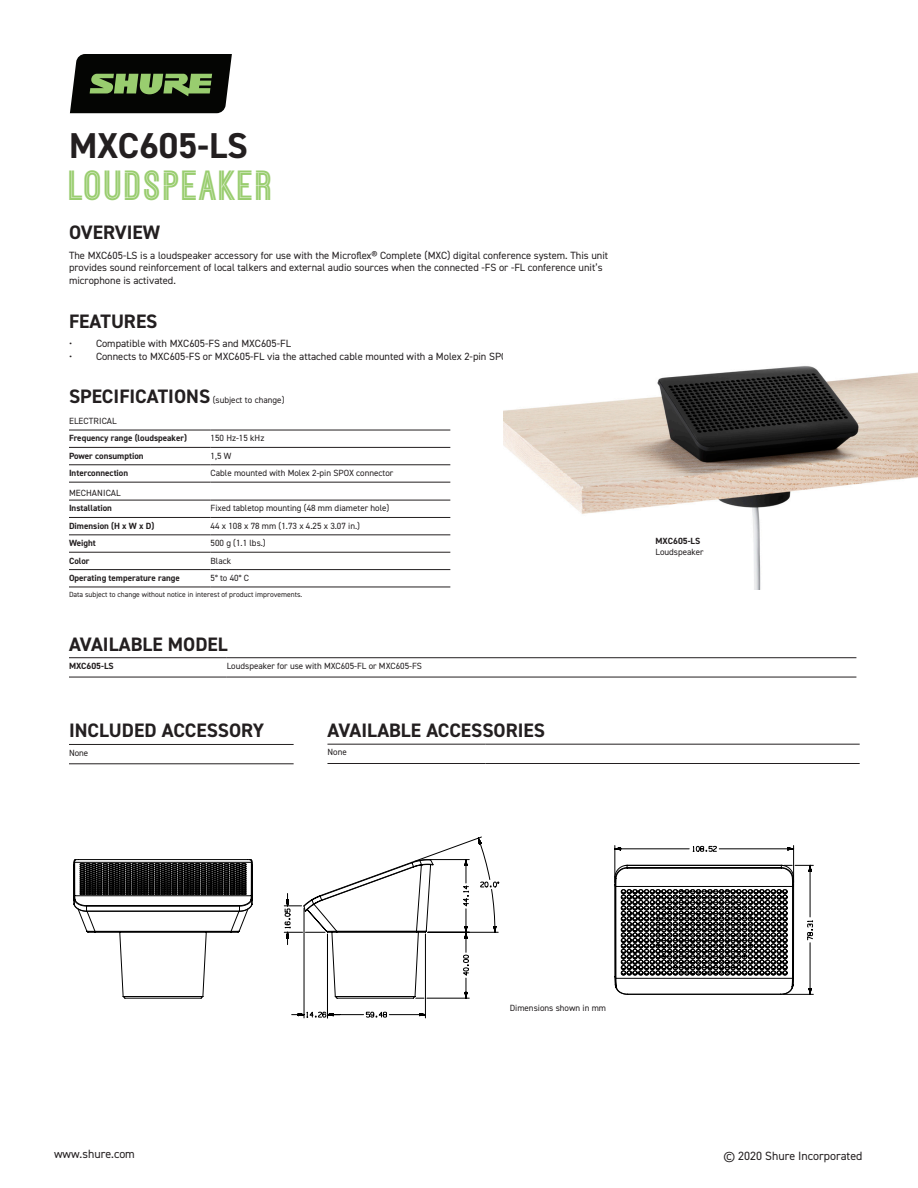
<style>
.page{position:relative;width:918px;height:1188px;background:#fff}
.page>*{position:absolute;margin:0;border:0;box-sizing:border-box;transform-origin:0 0}
.t1{font:36px "Ostrich Proper Inline Open";letter-spacing:.055em;color:#99cd6f}
.t2{font:700 36px "DIN2014";color:#231f20}
.t3{font:700 19.5px "DIN2014";color:#231f20}
.t4{font:12px "DIN2014";color:#231f20}
.t5{font:10.5px "DIN2014";color:#231f20}
.spec1_value{font:9px "DIN2014";color:#231f20}
.t6{font:700 9px "DIN2014";color:#231f20}
.spec1_value-2{font:7.5px "DIN2014";color:#231f20}
.s1{font-weight:700;font-size:19.5px}
</style>
<div class="page">
<svg style="left:70px;top:54px;width:162px;height:59px;background:#2c3723"></svg>
<img style="left:503px;top:366px;width:414px;height:223px">
<hr style="left:327px;top:744px;width:158px;height:1px;background:#231f20">
<hr style="left:485px;top:744px;width:375px;height:1px;background:#231f20">
<hr style="left:327px;top:763px;width:158px;height:1px;background:#231f20">
<hr style="left:485px;top:763px;width:375px;height:1px;background:#231f20">
<hr style="left:69px;top:430px;width:142px;height:1px;background:#231f20">
<hr style="left:211px;top:430px;width:239px;height:1px;background:#231f20">
<hr style="left:69px;top:500px;width:142px;height:1px;background:#231f20">
<hr style="left:211px;top:500px;width:239px;height:1px;background:#231f20">
<hr style="left:69px;top:517px;width:142px;height:1px;background:#231f20">
<hr style="left:211px;top:517px;width:239px;height:1px;background:#231f20">
<hr style="left:69px;top:534px;width:142px;height:1px;background:#231f20">
<hr style="left:69px;top:552px;width:142px;height:1px;background:#231f20">
<hr style="left:69px;top:569px;width:142px;height:1px;background:#231f20">
<hr style="left:69px;top:587px;width:142px;height:1px;background:#231f20">
<hr style="left:211px;top:534px;width:239px;height:1px;background:#231f20">
<hr style="left:211px;top:552px;width:239px;height:1px;background:#231f20">
<hr style="left:211px;top:569px;width:239px;height:1px;background:#231f20">
<hr style="left:211px;top:587px;width:239px;height:1px;background:#231f20">
<hr style="left:69px;top:447px;width:142px;height:1px;background:#231f20">
<hr style="left:211px;top:447px;width:239px;height:1px;background:#231f20">
<hr style="left:69px;top:464px;width:142px;height:1px;background:#231f20">
<hr style="left:211px;top:464px;width:239px;height:1px;background:#231f20">
<hr style="left:69px;top:482px;width:142px;height:1px;background:#231f20">
<hr style="left:211px;top:482px;width:239px;height:1px;background:#231f20">
<hr style="left:69px;top:832px;width:438px;height:1px;background:#000">
<hr style="left:527px;top:832px;width:1px;height:196px;background:#000">
<hr style="left:69px;top:1187px;width:438px;height:1px;background:#000">
<hr style="left:662px;top:832px;width:1px;height:196px;background:#000">
<hr style="left:69px;top:832px;width:1px;height:196px;background:#000">
<svg style="left:74px;top:832px;width:433px;height:187px"></svg>
<hr style="left:69px;top:657px;width:158px;height:1px;background:#231f20">
<hr style="left:227px;top:657px;width:629px;height:1px;background:#231f20">
<hr style="left:69px;top:677px;width:158px;height:1px;background:#231f20">
<hr style="left:227px;top:677px;width:629px;height:1px;background:#231f20">
<hr style="left:69px;top:744px;width:225px;height:1px;background:#231f20">
<hr style="left:69px;top:763px;width:225px;height:1px;background:#231f20">
<div style="left:589px;top:583px;width:74px;height:20px;background:#fff"></div>
<hr style="left:610px;top:1187px;width:225px;height:1px;background:#000">
<hr style="left:917px;top:832px;width:1px;height:176px;background:#000">
<svg style="left:614px;top:832px;width:200px;height:177px"></svg>
<p class="t2" style="left:69px;top:121px;width:180px">MXC605-LS</p>
<p class="t1" style="left:69px;top:163px;width:205px">LOUDSPEAKER</p>
<p class="t3" style="left:69px;top:220px;width:93px">OVERVIEW</p>
<p class="t5" style="left:69px;top:249px;width:541px">The MXC605-LS is a loudspeaker accessory for use with the Microflex® Complete (MXC) digital conference system. This unit</p>
<p class="t5" style="left:69px;top:261px;width:535px">provides sound reinforcement of local talkers and external audio sources when the connected -FS or -FL conference unit’s</p>
<p class="t5" style="left:69px;top:274px;width:108px">microphone is activated.</p>
<p class="t3" style="left:69px;top:308px;width:90px">FEATURES</p>
<p class="t5" style="left:69px;top:337px;width:223px">• Compatible with MXC605-FS and MXC605-FL</p>
<p class="t5" style="left:69px;top:349px;width:492px">• Connects to MXC605-FS or MXC605-FL via the attached cable mounted with a Molex 2-pin SPOX connector</p>
<p class="spec1_value" style="left:69px;top:395px;width:217px"><span class="s1">SPECIFICATIONS</span> (subject to change)</p>
<p class="spec1_value" style="left:69px;top:415px;width:49px">ELECTRICAL</p>
<p class="t6" style="left:69px;top:432px;width:120px">Frequency range (loudspeaker)</p>
<p class="spec1_value" style="left:211px;top:433px;width:55px">150 Hz-15 kHz</p>
<p class="t6" style="left:69px;top:450px;width:76px">Power consumption</p>
<p class="spec1_value" style="left:211px;top:450px;width:22px">1,5 W</p>
<p class="t6" style="left:69px;top:467px;width:61px">Interconnection</p>
<p class="spec1_value" style="left:211px;top:467px;width:184px">Cable mounted with Molex 2-pin SPOX connector</p>
<p class="spec1_value" style="left:69px;top:487px;width:53px">MECHANICAL</p>
<p class="t6" style="left:69px;top:502px;width:44px">Installation</p>
<p class="spec1_value" style="left:211px;top:503px;width:180px">Fixed tabletop mounting (48 mm diameter hole)</p>
<p class="t6" style="left:69px;top:520px;width:87px">Dimension (H x W x D)</p>
<p class="spec1_value" style="left:211px;top:520px;width:151px">44 x 108 x 78 mm (1.73 x 4.25 x 3.07 in.)</p>
<p class="t6" style="left:69px;top:537px;width:28px">Weight</p>
<p class="spec1_value" style="left:211px;top:537px;width:57px">500 g (1.1 lbs.)</p>
<p class="t6" style="left:69px;top:554px;width:22px">Color</p>
<p class="spec1_value" style="left:211px;top:555px;width:22px">Black</p>
<p class="t6" style="left:69px;top:572px;width:112px">Operating temperature range</p>
<p class="spec1_value" style="left:211px;top:572px;width:40px">5° to 40° C</p>
<p class="spec1_value-2" style="left:69px;top:590px;width:235px">Data subject to change without notice in interest of product improvements.</p>
<p class="t3" style="left:69px;top:631px;width:160px">AVAILABLE MODEL</p>
<p class="t6" style="left:69px;top:660px;width:46px">MXC605-LS</p>
<p class="spec1_value" style="left:227px;top:660px;width:197px">Loudspeaker for use with MXC605-FL or MXC605-FS</p>
<p class="t3" style="left:69px;top:718px;width:197px">INCLUDED ACCESSORY</p>
<p class="spec1_value" style="left:69px;top:747px;width:21px">None</p>
<p class="t3" style="left:327px;top:717px;width:219px">AVAILABLE ACCESSORIES</p>
<p class="spec1_value" style="left:327px;top:747px;width:21px">None</p>
<p class="t6" style="left:656px;top:535px;width:46px">MXC605-LS</p>
<p class="spec1_value" style="left:656px;top:546px;width:50px">Loudspeaker</p>
<p class="spec1_value" style="left:510px;top:1002px;width:98px">Dimensions shown in mm</p>
<p class="t4" style="left:54px;top:1147px;width:82px">www.shure.com</p>
<p class="t4" style="left:723px;top:1148px;width:141px">© 2020 Shure Incorporated</p>
</div>
